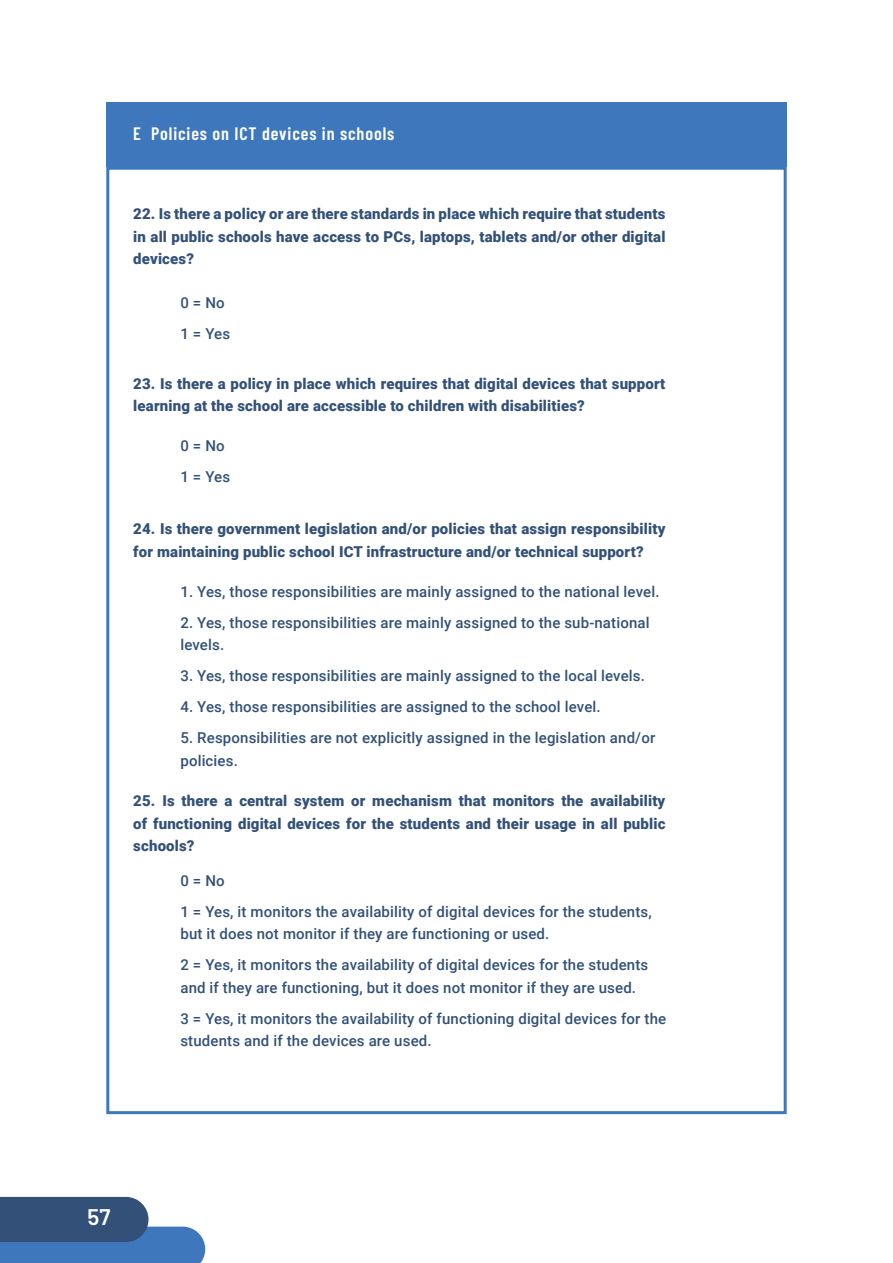
<style>
.page{position:relative;width:893px;height:1263px;background:#fff}
.page>*{position:absolute;margin:0;border:0;box-sizing:border-box;transform-origin:0 0}
.t1{font:600 22.5px "Barlow";color:#fff}
.t2{font:600 18px "Barlow Condensed";letter-spacing:.05em;color:#fff}
.t3{font:500 15px/31px "Roboto";letter-spacing:.01em;color:#335178}
.t4{font:900 15px/22.5px "Roboto";letter-spacing:.01em;color:#335178;text-align:justify}
</style>
<div class="page">
<svg style="left:0;top:1197px;width:205px;height:66px;background:#5378a4"></svg>
<div style="left:106px;top:102px;width:681px;height:65px;background:#3e77bc"></div>
<div style="left:106px;top:167px;width:681px;height:947px;border:3px solid #3e77bc"></div>
<p class="t2" style="left:133px;top:121px;width:263px">E Policies on ICT devices in schools</p>
<p class="t4" style="left:133px;top:202px;width:534px">22. Is there a policy or are there standards in place which require that students in all public schools have access to PCs, laptops, tablets and/or other digital devices?</p>
<p class="t3" style="left:180px;top:287px;width:51px">0 = No<br>1 = Yes</p>
<p class="t4" style="left:133px;top:372px;width:534px">23. Is there a policy in place which requires that digital devices that support learning at the school are accessible to children with disabilities?</p>
<p class="t3" style="left:180px;top:430px;width:51px">0 = No<br>1 = Yes</p>
<p class="t4" style="left:133px;top:517px;width:534px">24. Is there government legislation and/or policies that assign responsibility for maintaining public school ICT infrastructure and/or technical support?</p>
<p class="t3" style="left:180px;top:575px;width:481px">1. Yes, those responsibilities are mainly assigned to the national level.</p>
<p class="t3" style="left:180px;top:610px;width:471px;line-height:22.5px">2. Yes, those responsibilities are mainly assigned to the sub-national levels.</p>
<p class="t3" style="left:180px;top:660px;width:466px">3. Yes, those responsibilities are mainly assigned to the local levels.</p>
<p class="t3" style="left:180px;top:691px;width:422px">4. Yes, those responsibilities are assigned to the school level.</p>
<p class="t3" style="left:180px;top:726px;width:476px;line-height:22.5px">5. Responsibilities are not explicitly assigned in the legislation and/or policies.</p>
<p class="t4" style="left:133px;top:789px;width:534px">25. Is there a central system or mechanism that monitors the availability of functioning digital devices for the students and their usage in all public schools?</p>
<p class="t3" style="left:180px;top:864px;width:473px">0 = No<br>1 = Yes, it monitors the availability of digital devices for the students,</p>
<p class="t3" style="left:180px;top:918px;width:469px">but it does not monitor if they are functioning or used.<br>2 = Yes, it monitors the availability of digital devices for the students</p>
<p class="t3" style="left:180px;top:971px;width:487px">and if they are functioning, but it does not monitor if they are used.<br>3 = Yes, it monitors the availability of functioning digital devices for the</p>
<p class="t3" style="left:180px;top:1025px;width:253px">students and if the devices are used.</p>
<h1 class="t1" style="left:88px;top:1200px;width:24px">57</h1>
</div>
